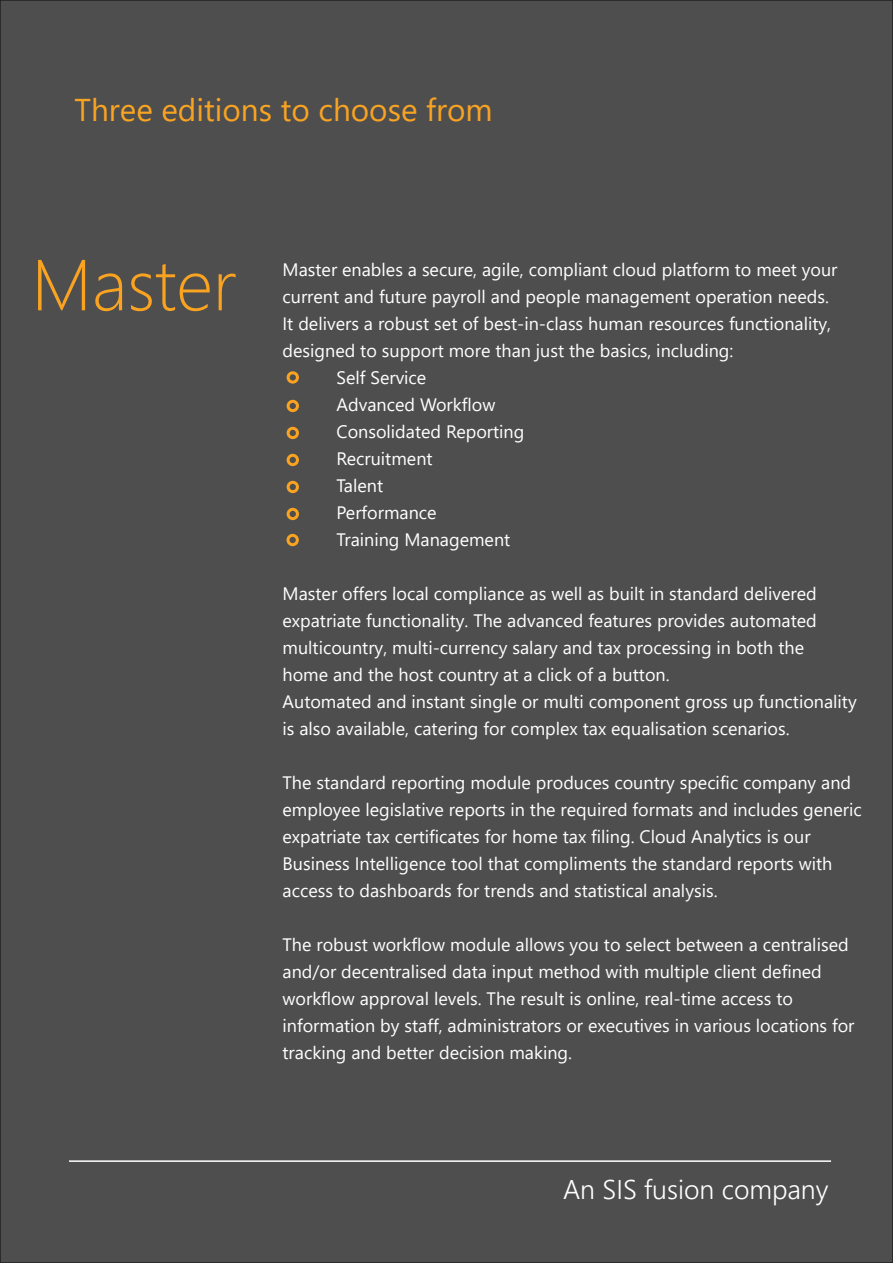
<style>
.page{position:relative;width:893px;height:1263px;background:#4e4e4e}
.page>*{position:absolute;margin:0;border:0;box-sizing:border-box;transform-origin:0 0}
.t1{font:300 72px "Segoe UI";color:#f9a321}
.t2{font:31.5px "Segoe UI";color:#f9a322}
.t3{font:300 27px "Segoe UI";color:#fff}
.t4{font:18px/27px "Segoe UI";color:#fff}
</style>
<div class="page">
<hr style="left:69px;top:1160px;width:762px;height:2px;background:#fff">
<div style="left:287px;top:371px;width:12px;height:13px;border:3px solid #f9a320;border-radius:50%"></div>
<div style="left:287px;top:400px;width:12px;height:12px;border:3px solid #f9a320;border-radius:50%"></div>
<div style="left:287px;top:427px;width:12px;height:12px;border:3px solid #f9a320;border-radius:50%"></div>
<div style="left:287px;top:454px;width:12px;height:12px;border:3px solid #f9a320;border-radius:50%"></div>
<div style="left:287px;top:481px;width:12px;height:12px;border:3px solid #f9a320;border-radius:50%"></div>
<div style="left:287px;top:508px;width:12px;height:12px;border:3px solid #f9a320;border-radius:50%"></div>
<div style="left:286px;top:534px;width:13px;height:12px;border:3px solid #f9a320;border-radius:50%"></div>
<h2 class="t2" style="left:75px;top:80px;width:420px">Three editions to choose from</h2>
<h1 class="t1" style="left:32px;top:217px;width:206px">Master</h1>
<p class="t4" style="left:283px;top:254px;width:556px">Master enables a secure, agile, compliant cloud platform to meet your</p>
<p class="t4" style="left:283px;top:281px;width:548px">current and future payroll and people management operation needs.</p>
<p class="t4" style="left:283px;top:308px;width:550px">It delivers a robust set of best-in-class human resources functionality,</p>
<p class="t4" style="left:283px;top:335px;width:452px">designed to support more than just the basics, including:</p>
<p class="t4" style="left:337px;top:362px;width:91px">Self Service</p>
<p class="t4" style="left:337px;top:389px;width:160px">Advanced Workflow</p>
<p class="t4" style="left:337px;top:416px;width:189px">Consolidated Reporting</p>
<p class="t4" style="left:337px;top:443px;width:98px">Recruitment</p>
<p class="t4" style="left:337px;top:470px;width:48px">Talent</p>
<p class="t4" style="left:337px;top:497px;width:102px">Performance</p>
<p class="t4" style="left:337px;top:524px;width:175px">Training Management</p>
<p class="t4" style="left:283px;top:578px;width:576px">Master offers local compliance as well as built in standard delivered expatriate functionality. The advanced features provides automated multicountry, multi-currency salary and tax processing in both the<br>home and the host country at a click of a button.<br>Automated and instant single or multi component gross up functionality is also available, catering for complex tax equalisation scenarios.</p>
<p class="t4" style="left:283px;top:767px;width:581px">The standard reporting module produces country specific company and employee legislative reports in the required formats and includes generic expatriate tax certificates for home tax filing. Cloud Analytics is our Business Intelligence tool that compliments the standard reports with access to dashboards for trends and statistical analysis.</p>
<p class="t4" style="left:283px;top:929px;width:573px">The robust workflow module allows you to select between a centralised and/or decentralised data input method with multiple client defined workflow approval levels. The result is online, real-time access to information by staff, administrators or executives in various locations for tracking and better decision making.</p>
<h3 class="t3" style="left:563px;top:1164px;width:267px">An SIS fusion company</h3>
</div>
